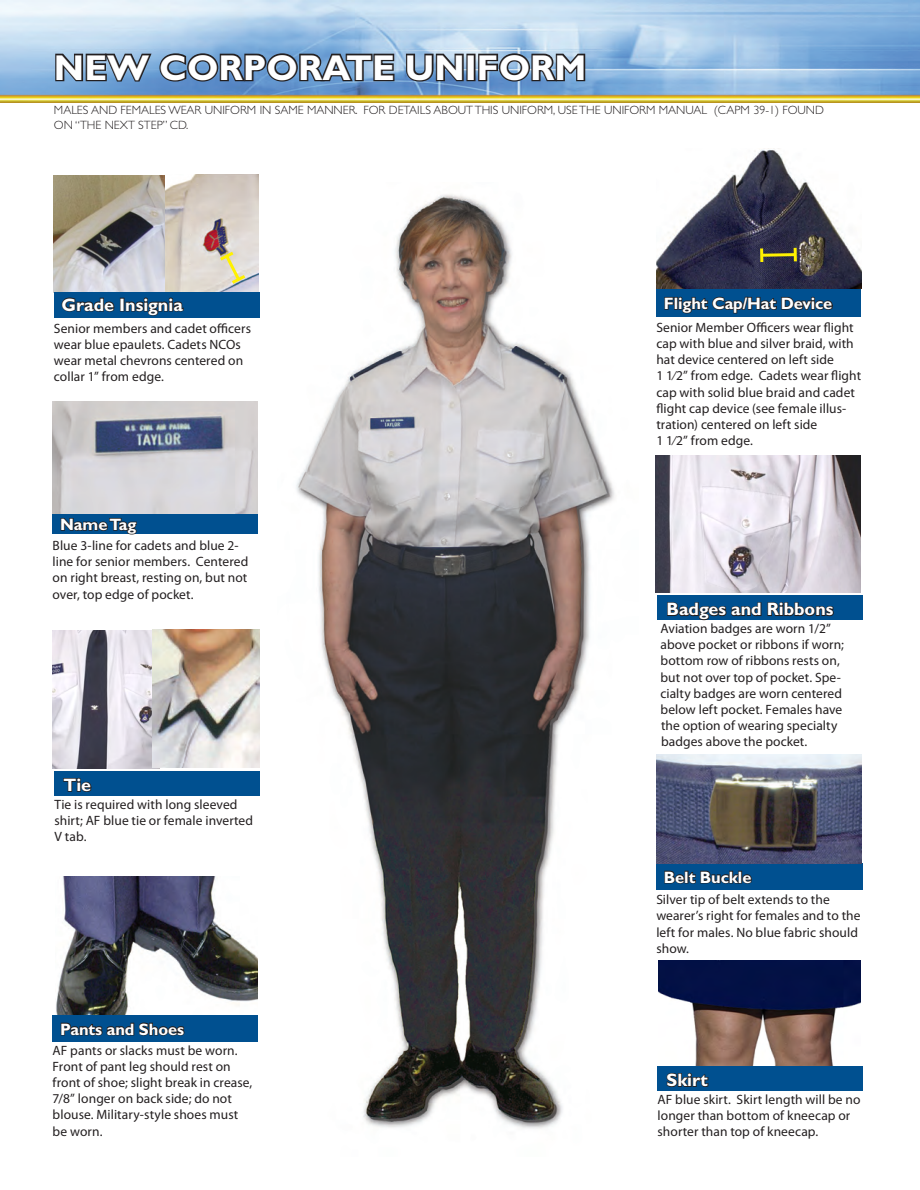
<style>
.page{position:relative;width:920px;height:1190px;background:#fff}
.page>*{position:absolute;margin:0;border:0;box-sizing:border-box;transform-origin:0 0}
.t1{font:700 36px "Gill Sans";color:#fff}
.t2{font:700 18px "Gill Sans";color:#fff}
.t3{font:700 16.5px "Gill Sans";letter-spacing:-.005em;color:#fff}
.t4{font:13.5px/16.2px "Myriad Pro";letter-spacing:.005em;color:#231f20}
.t5{font:300 12px/14.4px "Gill Sans";color:#231f20}
</style>
<div class="page">
<img style="left:54px;top:175px;width:205px;height:117px">
<img style="left:296px;top:194px;width:319px;height:935px">
<div style="left:54px;top:292px;width:205px;height:26px;background:#005090"></div>
<svg style="left:61px;top:297px;width:54px;height:15px"></svg>
<div style="left:120px;top:298px;width:4px;height:13px;border:2px solid #231f20"></div>
<svg style="left:125px;top:297px;width:59px;height:19px"></svg>
<img style="left:0;top:0;width:920px;height:102px">
<svg style="left:54px;top:51px;width:342px;height:32px"></svg>
<svg style="left:404px;top:52px;width:61px;height:31px"></svg>
<div style="left:466px;top:54px;width:9px;height:27px;border:3px solid #231f20"></div>
<svg style="left:477px;top:52px;width:110px;height:31px"></svg>
<div style="left:656px;top:285px;width:205px;height:32px;background:#005090"></div>
<svg style="left:664px;top:296px;width:169px;height:18px"></svg>
<img style="left:656px;top:149px;width:205px;height:140px">
<div style="left:656px;top:863px;width:207px;height:26px;background:#005090"></div>
<svg style="left:664px;top:870px;width:88px;height:14px"></svg>
<img style="left:656px;top:754px;width:205px;height:109px">
<svg style="left:759px;top:248px;width:39px;height:13px"></svg>
<hr style="left:760px;top:248px;width:3px;height:14px;background:#fff101">
<img style="left:56px;top:876px;width:202px;height:139px">
<div style="left:53px;top:1015px;width:205px;height:26px;background:#005090"></div>
<svg style="left:60px;top:1022px;width:125px;height:14px"></svg>
<div style="left:53px;top:509px;width:205px;height:25px;background:#005090"></div>
<svg style="left:60px;top:518px;width:77px;height:17px"></svg>
<img style="left:53px;top:401px;width:205px;height:112px">
<img style="left:659px;top:960px;width:202px;height:105px">
<div style="left:657px;top:1065px;width:205px;height:25px;background:#005090"></div>
<svg style="left:666px;top:1073px;width:43px;height:14px"></svg>
<img style="left:53px;top:631px;width:106px;height:137px">
<div style="left:54px;top:770px;width:205px;height:25px;background:#005090"></div>
<svg style="left:63px;top:777px;width:29px;height:15px"></svg>
<img style="left:656px;top:455px;width:205px;height:138px">
<div style="left:657px;top:595px;width:205px;height:25px;background:#005090"></div>
<svg style="left:667px;top:602px;width:167px;height:19px"></svg>
<img style="left:153px;top:629px;width:107px;height:138px">
<svg style="left:217px;top:249px;width:32px;height:37px"></svg>
<svg style="left:916px;top:0;width:4px;height:3px"></svg>
<h1 class="t1" style="left:54px;top:46px;width:534px">NEW CORPORATE UNIFORM</h1>
<p class="t5" style="left:54px;top:103px;width:772px">MALES AND FEMALES WEAR UNIFORM IN SAME MANNER. FOR DETAILS ABOUT THIS UNIFORM, USE THE UNIFORM MANUAL (CAPM 39-1) FOUND<br>ON “THE NEXT STEP” CD.</p>
<h2 class="t2" style="left:61px;top:294px;width:123px">Grade Insignia</h2>
<p class="t4" style="left:54px;top:320px;width:199px">Senior members and cadet officers wear blue epaulets. Cadets NCOs wear metal chevrons centered on collar 1” from edge.</p>
<p class="t3" style="left:60px;top:514px;width:78px">Name Tag</p>
<p class="t4" style="left:53px;top:537px;width:197px">Blue 3-line for cadets and blue 2- line for senior members. Centered on right breast, resting on, but not over, top edge of pocket.</p>
<h2 class="t2" style="left:63px;top:774px;width:29px">Tie</h2>
<p class="t4" style="left:54px;top:795px;width:200px">Tie is required with long sleeved shirt; AF blue tie or female inverted<br>V tab.</p>
<p class="t3" style="left:60px;top:1019px;width:126px">Pants and Shoes</p>
<p class="t4" style="left:53px;top:1041px;width:201px">AF pants or slacks must be worn.<br>Front of pant leg should rest on front of shoe; slight break in crease,<br>7/8” longer on back side; do not blouse. Military-style shoes must be worn.</p>
<p class="t3" style="left:664px;top:293px;width:170px">Flight Cap/Hat Device</p>
<p class="t4" style="left:656px;top:319px;width:206px">Senior Member Officers wear flight cap with blue and silver braid, with hat device centered on left side<br>1 1⁄2” from edge. Cadets wear flight cap with solid blue braid and cadet flight cap device (see female illus&shy;tration) centered on left side<br>1 1⁄2” from edge.</p>
<h2 class="t2" style="left:666px;top:598px;width:169px">Badges and Ribbons</h2>
<p class="t4" style="left:660px;top:620px;width:185px">Aviation badges are worn 1/2” above pocket or ribbons if worn; bottom row of ribbons rests on, but not over top of pocket. Spe&shy;cialty badges are worn centered below left pocket. Females have the option of wearing specialty badges above the pocket.</p>
<p class="t3" style="left:664px;top:867px;width:89px">Belt Buckle</p>
<p class="t4" style="left:656px;top:891px;width:206px">Silver tip of belt extends to the wearer’s right for females and to the left for males. No blue fabric should show.</p>
<h2 class="t2" style="left:666px;top:1069px;width:43px">Skirt</h2>
<p class="t4" style="left:657px;top:1090px;width:205px">AF blue skirt. Skirt length will be no longer than bottom of kneecap or shorter than top of kneecap.</p>
</div>
